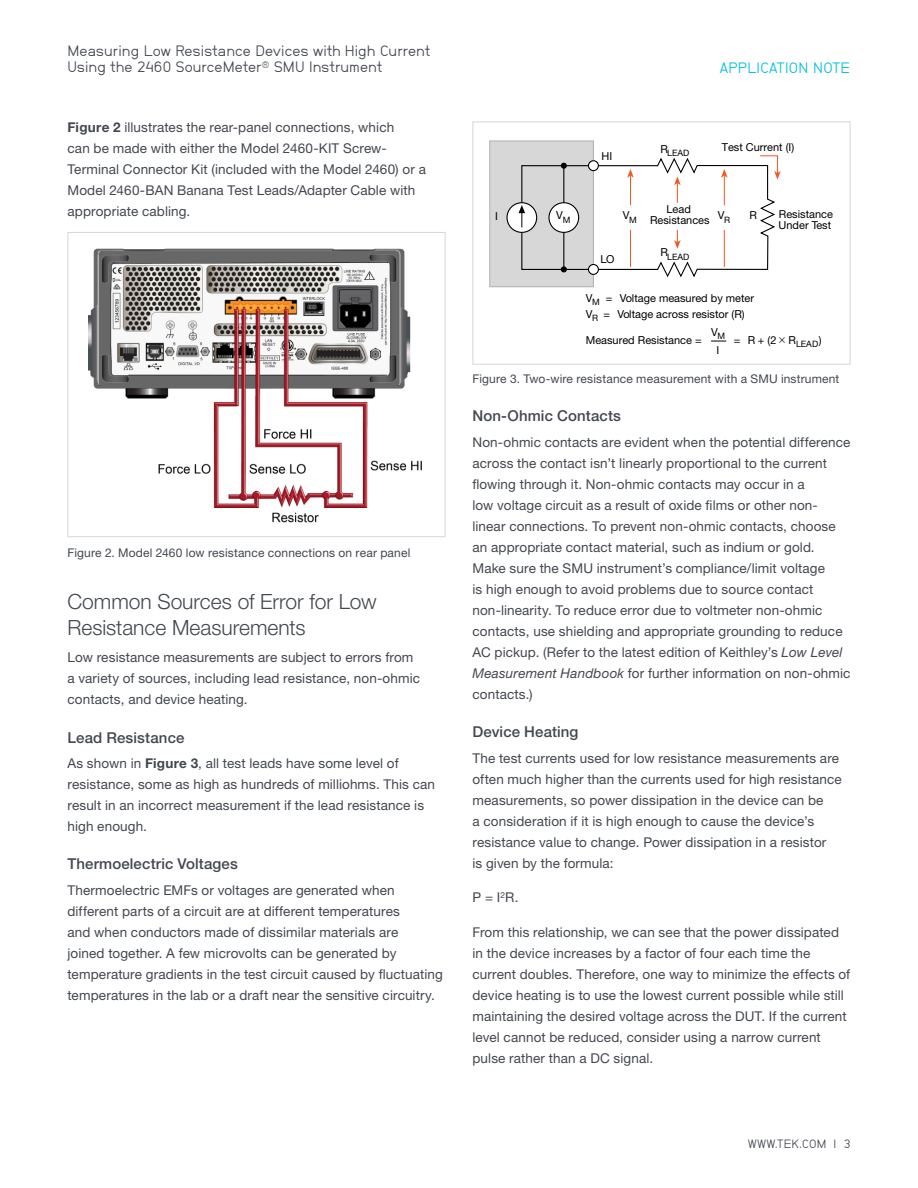
<style>
.page{position:relative;width:918px;height:1188px;background:#fff}
.page>*{position:absolute;margin:0;border:0;box-sizing:border-box;transform-origin:0 0}
.t1{font:300 21px/25.2px "Helvetica Neue";color:#43474f}
.t2{font:15px/16.5px "NB Grotesk";letter-spacing:.005em;color:#43474f}
.t3{font:500 15px "Helvetica Neue";letter-spacing:.01em;color:#43474f}
.t4{font:15px "NB Grotesk";letter-spacing:.02em;color:#00bfdf}
.t5{font:13.5px/21px "Helvetica Neue";letter-spacing:.01em;color:#43474f}
.t6{font:12px "Helvetica Neue";letter-spacing:.015em;color:#43474f}
.t7{font:12px "NB Grotesk";letter-spacing:.025em;color:#43474f}
.t8{font:10.95px/10.9px "Helvetica Neue";color:#000}
.t9{font:8.85px "Helvetica Neue";color:#000}
.s1{font-weight:700}
.s2{font-style:italic}
</style>
<div class="page">
<img style="left:88px;top:248px;width:334px;height:275px">
<div style="left:68px;top:232px;width:378px;height:305px;border:1px solid #d5d7d8"></div>
<div style="left:490px;top:141px;width:103px;height:146px;background:#d7d7d7"></div>
<div style="left:489px;top:140px;width:105px;height:147px;border:1px solid #b3b4b4"></div>
<svg style="left:711px;top:341px;width:15px;height:1px"></svg>
<div style="left:507px;top:203px;width:30px;height:29px;background:#fff;border-radius:50%"></div>
<div style="left:506px;top:202px;width:31px;height:31px;border:1px solid #000;border-radius:50%"></div>
<svg style="left:519px;top:155px;width:262px;height:124px"></svg>
<div style="left:472px;top:122px;width:378px;height:243px;border:1px solid #d5d7d8"></div>
<p class="t2" style="left:68px;top:42px;width:364px">Measuring Low Resistance Devices with High Current<br>Using the 2460 SourceMeter<sup>®</sup> SMU Instrument</p>
<p class="t5" style="left:68px;top:117px;width:360px"><span class="s1">Figure 2</span> illustrates the rear-panel connections, which<br>can be made with either the Model 2460-KIT Screw-Terminal Connector Kit (included with the Model 2460) or a Model 2460-BAN Banana Test Leads/Adapter Cable with appropriate cabling.</p>
<p class="t6" style="left:68px;top:546px;width:344px">Figure 2. Model 2460 low resistance connections on rear panel</p>
<h1 class="t1" style="left:68px;top:589px;width:311px">Common Sources of Error for Low<br>Resistance Measurements</h1>
<p class="t5" style="left:68px;top:647px;width:354px">Low resistance measurements are subject to errors from a variety of sources, including lead resistance, non-ohmic contacts, and device heating.</p>
<p class="t3" style="left:68px;top:728px;width:118px">Lead Resistance</p>
<p class="t5" style="left:68px;top:753px;width:369px">As shown in <span class="s1">Figure 3</span>, all test leads have some level of resistance, some as high as hundreds of milliohms. This can result in an incorrect measurement if the lead resistance is high enough.</p>
<p class="t3" style="left:68px;top:855px;width:172px">Thermoelectric Voltages</p>
<p class="t5" style="left:68px;top:879px;width:377px">Thermoelectric EMFs or voltages are generated when different parts of a circuit are at different temperatures<br>and when conductors made of dissimilar materials are<br>joined together. A few microvolts can be generated by temperature gradients in the test circuit caused by fluctuating temperatures in the lab or a draft near the sensitive circuitry.</p>
<p class="t4" style="left:720px;top:59px;width:132px">APPLICATION NOTE</p>
<p class="t8" style="left:601px;top:150px;width:12px">HI</p>
<p class="t8" style="left:661px;top:143px;width:9px">R</p>
<p class="t8" style="left:722px;top:141px;width:74px">Test Current (I)</p>
<p class="t9" style="left:667px;top:147px;width:24px">LEAD</p>
<p class="t8" style="left:495px;top:211px;width:4px">I</p>
<p class="t8" style="left:556px;top:210px;width:16px">V<sub>M</sub></p>
<p class="t8" style="left:623px;top:210px;width:16px">V<sub>M</sub></p>
<p class="t8" style="left:601px;top:254px;width:15px">LO</p>
<p class="t8" style="left:650px;top:203px;width:61px;text-align:center">Lead<br>Resistances</p>
<p class="t9" style="left:661px;top:251px;width:30px"><sup>R</sup>LEAD</p>
<p class="t8" style="left:718px;top:210px;width:14px">V<sub>R</sub></p>
<p class="t8" style="left:750px;top:210px;width:9px">R</p>
<p class="t8" style="left:779px;top:208px;width:56px">Resistance<br>Under Test</p>
<p class="t8" style="left:586px;top:291px;width:170px;line-height:15.3px">V<sub>M</sub> = Voltage measured by meter<br>V<sub>R</sub> = Voltage across resistor (R)</p>
<p class="t8" style="left:586px;top:335px;width:117px">Measured Resistance =</p>
<p class="t8" style="left:711px;top:326px;width:16px">V<sub>M</sub></p>
<p class="t8" style="left:716px;top:345px;width:4px">I</p>
<p class="t8" style="left:734px;top:335px;width:89px">= R + (2 R<sub>LEAD</sub>)</p>
<p class="t6" style="left:472px;top:371px;width:368px">Figure 3. Two-wire resistance measurement with a SMU instrument</p>
<p class="t3" style="left:472px;top:407px;width:150px">Non-Ohmic Contacts</p>
<p class="t5" style="left:472px;top:431px;width:379px">Non-ohmic contacts are evident when the potential difference across the contact isn’t linearly proportional to the current flowing through it. Non-ohmic contacts may occur in a<br>low voltage circuit as a result of oxide films or other non&shy;linear connections. To prevent non-ohmic contacts, choose an appropriate contact material, such as indium or gold.<br>Make sure the SMU instrument’s compliance/limit voltage<br>is high enough to avoid problems due to source contact non-linearity. To reduce error due to voltmeter non-ohmic contacts, use shielding and appropriate grounding to reduce AC pickup. (Refer to the latest edition of Keithley’s <span class="s2">Low Level Measurement Handbook</span> for further information on non-ohmic contacts.)</p>
<p class="t3" style="left:472px;top:723px;width:108px">Device Heating</p>
<p class="t5" style="left:472px;top:747px;width:371px">The test currents used for low resistance measurements are often much higher than the currents used for high resistance measurements, so power dissipation in the device can be<br>a consideration if it is high enough to cause the device’s resistance value to change. Power dissipation in a resistor<br>is given by the formula:</p>
<p class="t5" style="left:472px;top:887px;width:47px">P = I<sup>2</sup>R.</p>
<p class="t5" style="left:473px;top:921px;width:379px">From this relationship, we can see that the power dissipated in the device increases by a factor of four each time the current doubles. Therefore, one way to minimize the effects of device heating is to use the lowest current possible while still maintaining the desired voltage across the DUT. If the current level cannot be reduced, consider using a narrow current pulse rather than a DC signal.</p>
<p class="t7" style="left:748px;top:1137px;width:104px">WWW.TEK.COM | 3</p>
</div>
